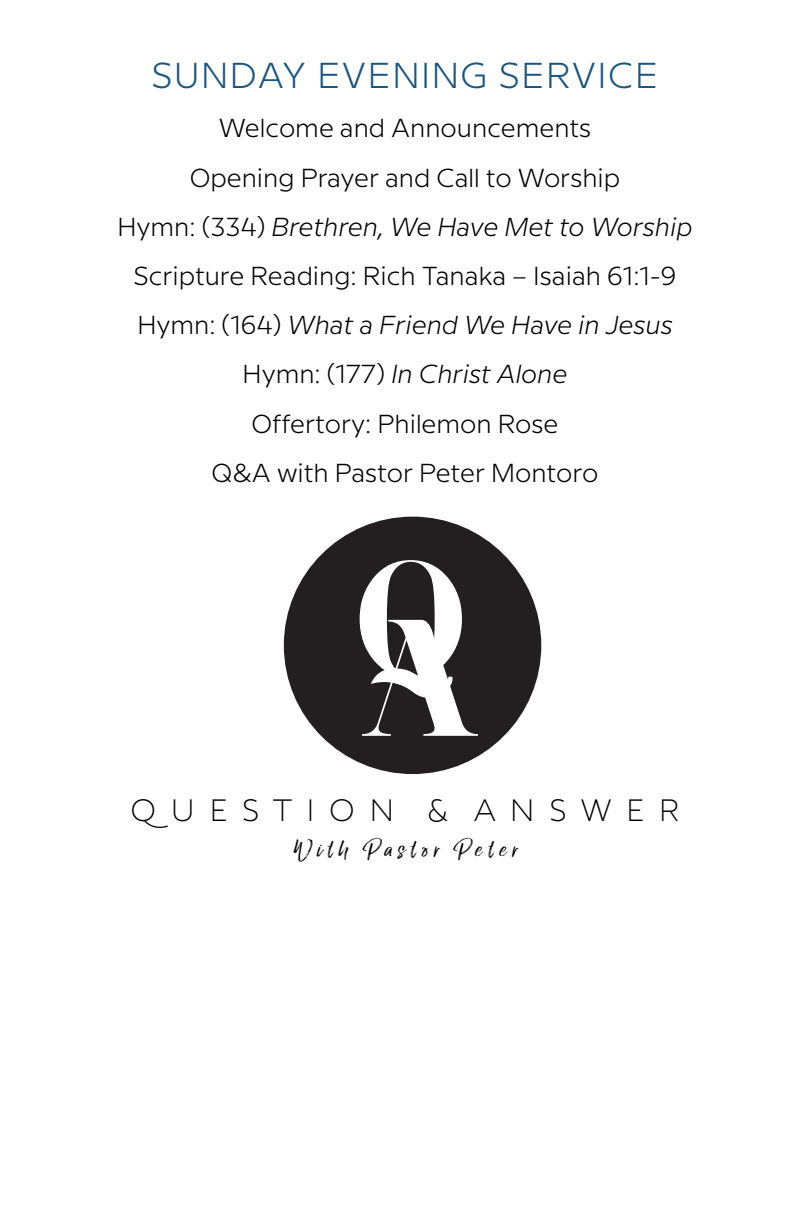
<style>
.page{position:relative;width:792px;height:1224px;background:#fff}
.page>*{position:absolute;margin:0;border:0;box-sizing:border-box;transform-origin:0 0}
.t1{font:300 36px "Milliard";letter-spacing:.04em;color:#195581}
.t2{font:36px "Bikini Season Sans";letter-spacing:.37em;color:#000}
.t3{font:28px "Lucky Fellas";letter-spacing:.19em;color:#000}
.t4{font:300 26px/49.2px "Milliard";color:#000;text-align:center}
.s1{font-style:italic}
</style>
<div class="page">
<div style="left:284px;top:517px;width:257px;height:257px;background:#231f20;border-radius:50%"></div>
<svg style="left:360px;top:560px;width:118px;height:176px"></svg>
<h1 class="t1" style="left:152px;top:50px;width:508px">SUNDAY EVENING SERVICE</h1>
<p class="t4" style="left:117px;top:102px;width:577px">Welcome and Announcements<br>Opening Prayer and Call to Worship<br>Hymn: (334) <span class="s1">Brethren, We Have Met to Worship </span>Scripture Reading: Rich Tanaka – Isaiah 61:1-9<br>Hymn: (164) <span class="s1">What a Friend We Have in Jesus </span>Hymn: (177) <span class="s1">In Christ Alone<br></span>Offertory: Philemon Rose<br>Q&amp;A with Pastor Peter Montoro</p>
<h1 class="t2" style="left:130px;top:792px;width:552px">QUESTION &amp; ANSWER</h1>
<p class="t3" style="left:293px;top:834px;width:225px">With Pastor Peter</p>
</div>
